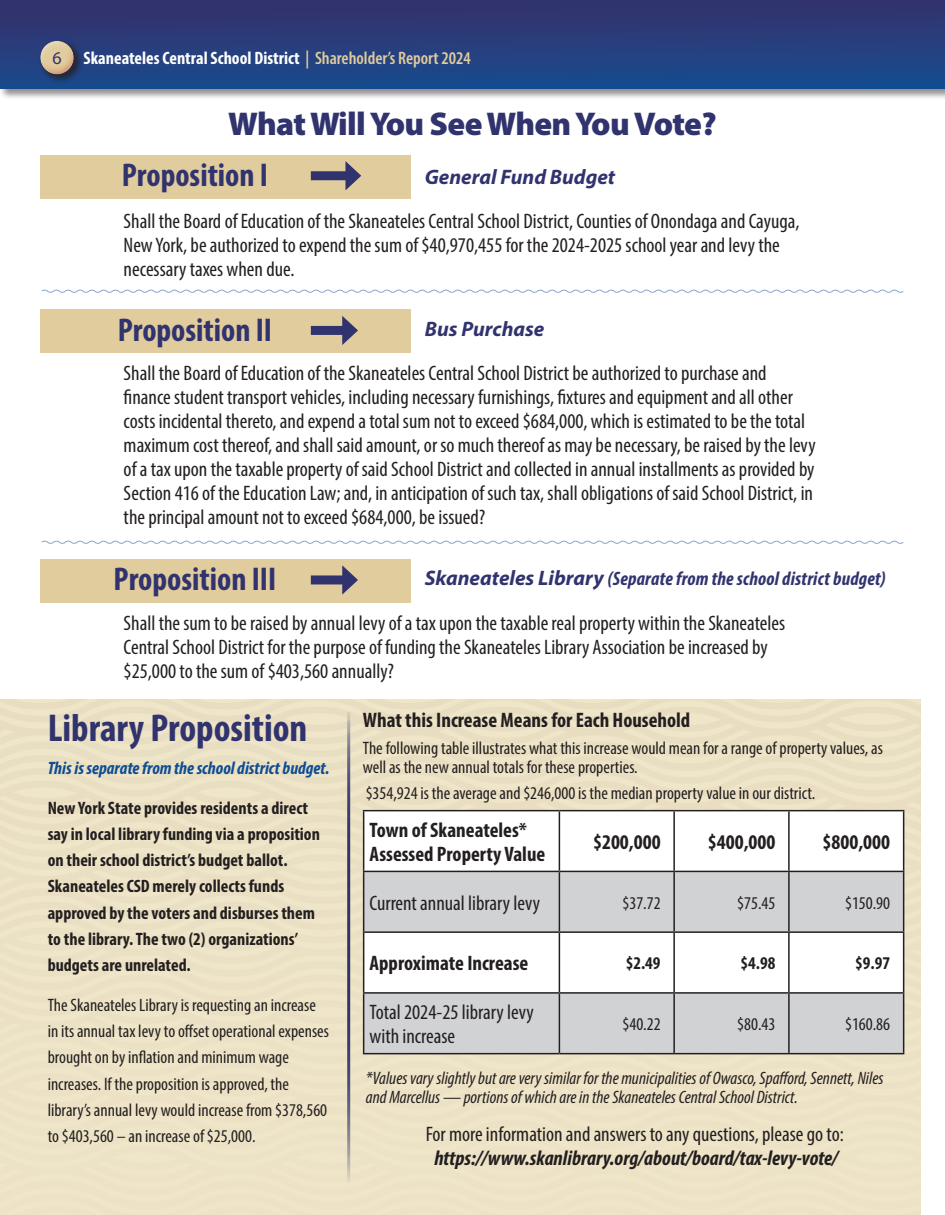
<style>
.page{position:relative;width:945px;height:1215px;background:#fff}
.page>*{position:absolute;margin:0;border:0;box-sizing:border-box;transform-origin:0 0}
.t1{font:700 condensed 39px "Myriad Pro";color:#31336e}
.t2{font:700 condensed 33px "Myriad Pro";color:#31336e}
.t3{font:900 33px "Myriad Pro";letter-spacing:-.02em;color:#31336e}
.t4{font:condensed 21px/24px "Myriad Pro";color:#231f20}
.t5{font:700 condensed 21px/24px "Myriad Pro";color:#231f20}
.t6{font:italic 700 condensed 21px "Myriad Pro";color:#231f20}
.t7{font:italic 700 21px "Myriad Pro";color:#31336e}
.t8{font:italic 700 condensed 19.5px "Myriad Pro";letter-spacing:.01em;color:#31336e}
.t9{font:condensed 18px/26.2px "Myriad Pro";color:#231f20}
.t10{font:700 condensed 18px/26.2px "Myriad Pro";color:#231f20}
.t11{font:italic condensed 18px/19.5px "Myriad Pro";color:#231f20}
.t12{font:700 condensed 18px "Myriad Pro";color:#fff}
.t13{font:italic 700 condensed 18px "Myriad Pro";color:#0f4d92}
.s1{font-weight:400;font-stretch:normal;color:#31336e}
.s2{font-weight:600;color:#e0cc9d}
.s3{font-stretch:normal;font-size:21px}
</style>
<div class="page">
<svg style="left:41px;top:289px;width:863px;height:4px"></svg>
<svg style="left:41px;top:540px;width:863px;height:4px"></svg>
<hr style="left:347px;top:712px;width:3px;height:473px;background:#31336e">
<div style="left:40px;top:155px;width:371px;height:43px;background:#e0cc9d"></div>
<div style="left:311px;top:171px;width:41px;height:9px;background:#31336e"></div>
<svg style="left:345px;top:161px;width:16px;height:29px"></svg>
<div style="left:40px;top:310px;width:371px;height:43px;background:#e0cc9d"></div>
<div style="left:311px;top:326px;width:37px;height:9px;background:#31336e"></div>
<svg style="left:342px;top:316px;width:16px;height:29px"></svg>
<div style="left:40px;top:559px;width:371px;height:43px;background:#e0cc9d"></div>
<div style="left:311px;top:575px;width:37px;height:9px;background:#31336e"></div>
<svg style="left:342px;top:565px;width:16px;height:30px"></svg>
<svg style="left:364px;top:811px;width:539px;height:60px"></svg>
<svg style="left:364px;top:872px;width:539px;height:181px;fill:#d1d2d4"></svg>
<hr style="left:363px;top:810px;width:196px;height:1px;background:#231f20">
<hr style="left:363px;top:811px;width:1px;height:60px;background:#231f20">
<hr style="left:559px;top:810px;width:115px;height:1px;background:#231f20">
<hr style="left:559px;top:811px;width:1px;height:60px;background:#231f20">
<hr style="left:674px;top:810px;width:115px;height:1px;background:#231f20">
<hr style="left:673px;top:811px;width:2px;height:60px;background:#231f20">
<hr style="left:789px;top:810px;width:115px;height:1px;background:#231f20">
<hr style="left:788px;top:811px;width:2px;height:60px;background:#231f20">
<hr style="left:903px;top:811px;width:1px;height:60px;background:#231f20">
<hr style="left:363px;top:871px;width:196px;height:1px;background:#231f20">
<hr style="left:363px;top:872px;width:1px;height:59px;background:#231f20">
<hr style="left:559px;top:871px;width:115px;height:1px;background:#231f20">
<hr style="left:559px;top:872px;width:1px;height:59px;background:#231f20">
<hr style="left:674px;top:871px;width:115px;height:1px;background:#231f20">
<hr style="left:673px;top:872px;width:2px;height:59px;background:#231f20">
<hr style="left:789px;top:871px;width:115px;height:1px;background:#231f20">
<hr style="left:788px;top:872px;width:2px;height:59px;background:#231f20">
<hr style="left:903px;top:872px;width:1px;height:59px;background:#231f20">
<hr style="left:363px;top:931px;width:196px;height:2px;background:#231f20">
<hr style="left:363px;top:933px;width:1px;height:59px;background:#231f20">
<hr style="left:559px;top:931px;width:115px;height:2px;background:#231f20">
<hr style="left:559px;top:933px;width:1px;height:59px;background:#231f20">
<hr style="left:674px;top:931px;width:115px;height:2px;background:#231f20">
<hr style="left:673px;top:933px;width:2px;height:59px;background:#231f20">
<hr style="left:789px;top:931px;width:115px;height:2px;background:#231f20">
<hr style="left:788px;top:933px;width:2px;height:59px;background:#231f20">
<hr style="left:903px;top:933px;width:1px;height:59px;background:#231f20">
<hr style="left:363px;top:992px;width:196px;height:2px;background:#231f20">
<hr style="left:363px;top:994px;width:1px;height:59px;background:#231f20">
<hr style="left:559px;top:992px;width:115px;height:2px;background:#231f20">
<hr style="left:559px;top:994px;width:1px;height:59px;background:#231f20">
<hr style="left:674px;top:992px;width:115px;height:2px;background:#231f20">
<hr style="left:673px;top:994px;width:2px;height:59px;background:#231f20">
<hr style="left:789px;top:992px;width:115px;height:2px;background:#231f20">
<hr style="left:788px;top:994px;width:2px;height:59px;background:#231f20">
<hr style="left:903px;top:994px;width:1px;height:59px;background:#231f20">
<hr style="left:363px;top:1053px;width:196px;height:1px;background:#231f20">
<hr style="left:559px;top:1053px;width:115px;height:1px;background:#231f20">
<hr style="left:674px;top:1053px;width:115px;height:1px;background:#231f20">
<hr style="left:789px;top:1053px;width:115px;height:1px;background:#231f20">
<div style="left:0;top:0;width:945px;height:100px;background:#231f20;opacity:.5"></div>
<div style="left:1px;top:0;width:944px;height:88px;background:linear-gradient(to bottom,#36316a,#184b8e)"></div>
<div style="left:37px;top:38px;width:47px;height:47px;background:#231f20;opacity:.75"></div>
<div style="left:40px;top:39px;width:36px;height:30px;background:#fff;opacity:.75"></div>
<div style="left:40px;top:43px;width:36px;height:32px;background:#d1232a;opacity:.63"></div>
<p class="t12" style="left:52px;top:47px;width:420px"><span class="s1">6</span> Skaneateles Central School District <span class="s2">| Shareholder’s Report 2024</span></p>
<p class="t3" style="left:228px;top:102px;width:490px">What Will You See When You Vote?</p>
<p class="t2" style="left:122px;top:154px;width:148px">Proposition I</p>
<p class="t7" style="left:425px;top:163px;width:192px">General Fund Budget</p>
<p class="t4" style="left:124px;top:209px;width:677px">Shall the Board of Education of the Skaneateles Central School District, Counties of Onondaga and Cayuga,<br>New York, be authorized to expend the sum of $40,970,455 for the 2024-2025 school year and levy the necessary taxes when due.</p>
<p class="t2" style="left:118px;top:309px;width:156px">Proposition II</p>
<p class="t7" style="left:425px;top:315px;width:121px">Bus Purchase</p>
<p class="t4" style="left:124px;top:361px;width:693px">Shall the Board of Education of the Skaneateles Central School District be authorized to purchase and finance student transport vehicles, including necessary furnishings, fixtures and equipment and all other costs incidental thereto, and expend a total sum not to exceed $684,000, which is estimated to be the total maximum cost thereof, and shall said amount, or so much thereof as may be necessary, be raised by the levy of a tax upon the taxable property of said School District and collected in annual installments as provided by Section 416 of the Education Law; and, in anticipation of such tax, shall obligations of said School District, in the principal amount not to exceed $684,000, be issued?</p>
<p class="t2" style="left:114px;top:558px;width:164px">Proposition III</p>
<p class="t8" style="left:425px;top:567px;width:463px"><span class="s3">Skaneateles Library</span> (Separate from the school district budget)</p>
<p class="t4" style="left:124px;top:611px;width:663px">Shall the sum to be raised by annual levy of a tax upon the taxable real property within the Skaneateles<br>Central School District for the purpose of funding the Skaneateles Library Association be increased by $25,000 to the sum of $403,560 annually?</p>
<p class="t1" style="left:48px;top:703px;width:261px">Library Proposition</p>
<p class="t13" style="left:48px;top:757px;width:283px">This is separate from the school district budget.</p>
<p class="t10" style="left:48px;top:794px;width:274px">New York State provides residents a direct say in local library funding via a proposition on their school district’s budget ballot.<br>Skaneateles CSD merely collects funds approved by the voters and disburses them to the library. The two (2) organizations’ budgets are unrelated.</p>
<p class="t9" style="left:48px;top:992px;width:283px">The Skaneateles Library is requesting an increase in its annual tax levy to offset operational expenses brought on by inflation and minimum wage increases. If the proposition is approved, the library’s annual levy would increase from $378,560 to $403,560 – an increase of $25,000.</p>
<p class="t5" style="left:363px;top:708px;width:329px">What this Increase Means for Each Household</p>
<p class="t9" style="left:363px;top:738px;width:522px;line-height:19.5px">The following table illustrates what this increase would mean for a range of property values, as well as the new annual totals for these properties.</p>
<p class="t9" style="left:366px;top:780px;width:451px">$354,924 is the average and $246,000 is the median property value in our district.</p>
<p class="t5" style="left:370px;top:817px;width:177px">Town of Skaneateles*<br>Assessed Property Value</p>
<p class="t5" style="left:593px;top:829px;width:69px">$200,000</p>
<p class="t5" style="left:708px;top:829px;width:69px">$400,000</p>
<p class="t5" style="left:823px;top:829px;width:69px">$800,000</p>
<p class="t4" style="left:370px;top:890px;width:172px">Current annual library levy</p>
<p class="t9" style="left:623px;top:889px;width:40px">$37.72</p>
<p class="t9" style="left:737px;top:889px;width:40px">$75.45</p>
<p class="t9" style="left:845px;top:889px;width:47px">$150.90</p>
<p class="t5" style="left:370px;top:951px;width:160px">Approximate Increase</p>
<p class="t10" style="left:626px;top:950px;width:36px">$2.49</p>
<p class="t10" style="left:741px;top:950px;width:36px">$4.98</p>
<p class="t10" style="left:855px;top:950px;width:36px">$9.97</p>
<p class="t4" style="left:370px;top:1000px;width:166px">Total 2024-25 library levy with increase</p>
<p class="t9" style="left:623px;top:1011px;width:40px">$40.22</p>
<p class="t9" style="left:737px;top:1011px;width:40px">$80.43</p>
<p class="t9" style="left:845px;top:1011px;width:47px">$160.86</p>
<p class="t11" style="left:366px;top:1068px;width:519px">*Values vary slightly but are very similar for the municipalities of Owasco, Spafford, Sennett, Niles and Marcellus — portions of which are in the Skaneateles Central School District.</p>
<p class="t4" style="left:426px;top:1122px;width:420px">For more information and answers to any questions, please go to:</p>
<p class="t6" style="left:434px;top:1145px;width:405px">https://www.skanlibrary.org/about/board/tax-levy-vote/</p>
</div>
